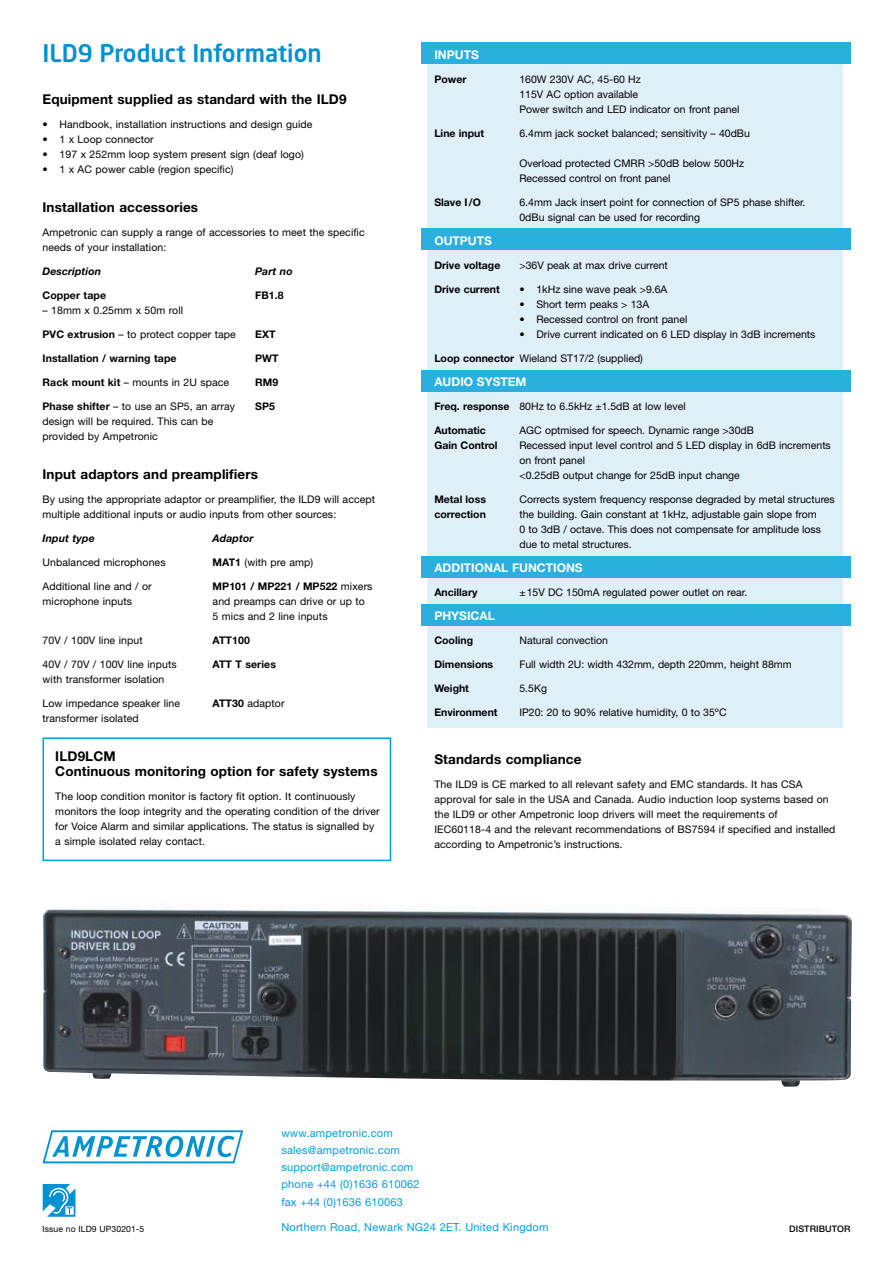
<style>
.page{position:relative;width:893px;height:1263px;background:#fff}
.page>*{position:absolute;margin:0;border:0;box-sizing:border-box;transform-origin:0 0}
.t1{font:500 24px "Neo Sans";color:#0091d2}
.t2{font:700 13.5px/15px "Helvetica Neue";letter-spacing:.01em;color:#000}
.t3{font:700 12px "Helvetica Neue";color:#fff}
.t4{font:10.95px/17.2px "Helvetica Neue";letter-spacing:.02em;color:#009ee0}
.t5{font:10.5px/15px "Helvetica Neue";letter-spacing:.01em;color:#000}
.t6{font:700 10.5px "Helvetica Neue";color:#000}
.t7{font:italic 700 10.5px "Helvetica Neue";letter-spacing:.01em;color:#000}
.t8{font:500 9px "Helvetica Neue";letter-spacing:.01em;color:#000}
.t9{font:8.7px "Helvetica Neue";letter-spacing:.01em;color:#000}
.s1{font-weight:700}
.s2{font-weight:400}
</style>
<div class="page">
<svg style="left:43px;top:1184px;width:32px;height:33px"></svg>
<svg style="left:43px;top:1130px;width:200px;height:33px"></svg>
<div style="left:428px;top:49px;width:415px;height:679px;background:#dfeff8"></div>
<div style="left:421px;top:228px;width:429px;height:22px;background:#29b0df"></div>
<div style="left:421px;top:370px;width:429px;height:22px;background:#29b0df"></div>
<div style="left:421px;top:556px;width:429px;height:22px;background:#29b0df"></div>
<div style="left:421px;top:604px;width:429px;height:21px;background:#29b0df"></div>
<div style="left:421px;top:43px;width:429px;height:21px;background:#29b0df"></div>
<img style="left:43px;top:904px;width:809px;height:183px">
<div style="left:43px;top:737px;width:348px;height:124px;border:2px solid #009ee0"></div>
<h1 class="t1" style="left:43px;top:38px;width:281px">ILD9 Product Information</h1>
<p class="t2" style="left:43px;top:92px;width:306px">Equipment supplied as standard with the ILD9</p>
<p class="t5" style="left:43px;top:117px;width:272px">• Handbook, installation instructions and design guide</p>
<p class="t5" style="left:43px;top:132px;width:113px">• 1 x Loop connector</p>
<p class="t5" style="left:43px;top:147px;width:263px">• 197 x 252mm loop system present sign (deaf logo)</p>
<p class="t5" style="left:43px;top:162px;width:193px">• 1 x AC power cable (region specific)</p>
<p class="t2" style="left:43px;top:200px;width:157px">Installation accessories</p>
<p class="t5" style="left:43px;top:225px;width:324px">Ampetronic can supply a range of accessories to meet the specific needs of your installation:</p>
<p class="t7" style="left:43px;top:265px;width:60px">Description</p>
<p class="t7" style="left:255px;top:265px;width:39px">Part no</p>
<p class="t6" style="left:43px;top:289px;width:65px">Copper tape</p>
<p class="t6" style="left:255px;top:289px;width:30px">FB1.8</p>
<p class="t5" style="left:43px;top:303px;width:142px">– 18mm x 0.25mm x 50m roll</p>
<p class="t5" style="left:43px;top:327px;width:195px"><span class="s1">PVC extrusion</span> – to protect copper tape</p>
<p class="t6" style="left:255px;top:328px;width:22px">EXT</p>
<p class="t6" style="left:43px;top:352px;width:136px">Installation / warning tape</p>
<p class="t6" style="left:255px;top:352px;width:25px">PWT</p>
<p class="t5" style="left:43px;top:375px;width:188px"><span class="s1">Rack mount kit</span> – mounts in 2U space</p>
<p class="t6" style="left:255px;top:376px;width:25px">RM9</p>
<p class="t5" style="left:43px;top:399px;width:194px"><span class="s1">Phase shifter</span> – to use an SP5, an array</p>
<p class="t6" style="left:255px;top:400px;width:21px">SP5</p>
<p class="t5" style="left:43px;top:414px;width:172px">design will be required. This can be provided by Ampetronic</p>
<p class="t2" style="left:43px;top:467px;width:217px">Input adaptors and preamplifiers</p>
<p class="t5" style="left:43px;top:492px;width:334px">By using the appropriate adaptor or preamplifier, the ILD9 will accept multiple additional inputs or audio inputs from other sources:</p>
<p class="t7" style="left:43px;top:532px;width:54px">Input type</p>
<p class="t7" style="left:213px;top:532px;width:42px">Adaptor</p>
<p class="t5" style="left:43px;top:555px;width:125px">Unbalanced microphones</p>
<p class="t5" style="left:213px;top:555px;width:102px"><span class="s1">MAT1</span> (with pre amp)</p>
<p class="t5" style="left:43px;top:579px;width:111px">Additional line and / or</p>
<p class="t6" style="left:213px;top:580px;width:161px">MP101 / MP221 / MP522 <span class="s2">mixers</span></p>
<p class="t5" style="left:43px;top:594px;width:91px">microphone inputs</p>
<p class="t5" style="left:213px;top:594px;width:154px">and preamps can drive or up to<br>5 mics and 2 line inputs</p>
<p class="t5" style="left:43px;top:633px;width:102px">70V / 100V line input</p>
<p class="t6" style="left:213px;top:634px;width:39px">ATT100</p>
<p class="t5" style="left:43px;top:657px;width:136px">40V / 70V / 100V line inputs</p>
<p class="t6" style="left:213px;top:658px;width:65px">ATT T series</p>
<p class="t5" style="left:43px;top:672px;width:123px">with transformer isolation</p>
<p class="t5" style="left:43px;top:696px;width:139px">Low impedance speaker line</p>
<p class="t5" style="left:213px;top:696px;width:73px"><span class="s1">ATT30</span> adaptor</p>
<p class="t5" style="left:43px;top:711px;width:98px">transformer isolated</p>
<p class="t2" style="left:55px;top:749px;width:324px">ILD9LCM<br>Continuous monitoring option for safety systems</p>
<p class="t5" style="left:55px;top:789px;width:326px">The loop condition monitor is factory fit option. It continuously monitors the loop integrity and the operating condition of the driver for Voice Alarm and similar applications. The status is signalled by a simple isolated relay contact.</p>
<p class="t3" style="left:434px;top:47px;width:46px">INPUTS</p>
<p class="t6" style="left:434px;top:73px;width:34px">Power</p>
<p class="t5" style="left:519px;top:71px;width:222px">160W 230V AC, 45-60 Hz<br>115V AC option available<br>Power switch and LED indicator on front panel</p>
<p class="t6" style="left:434px;top:127px;width:51px">Line input</p>
<p class="t5" style="left:519px;top:125px;width:232px">6.4mm jack socket balanced; sensitivity – 40dBu</p>
<p class="t5" style="left:519px;top:155px;width:226px">Overload protected CMRR &gt;50dB below 500Hz<br>Recessed control on front panel</p>
<p class="t6" style="left:434px;top:196px;width:48px">Slave I/O</p>
<p class="t5" style="left:519px;top:194px;width:288px">6.4mm Jack insert point for connection of SP5 phase shifter.<br>0dBu signal can be used for recording</p>
<p class="t3" style="left:434px;top:233px;width:59px">OUTPUTS</p>
<p class="t6" style="left:434px;top:259px;width:68px">Drive voltage</p>
<p class="t5" style="left:519px;top:257px;width:150px">&gt;36V peak at max drive current</p>
<p class="t6" style="left:434px;top:283px;width:67px">Drive current</p>
<p class="t5" style="left:519px;top:281px;width:149px">• 1kHz sine wave peak &gt;9.6A</p>
<p class="t5" style="left:519px;top:296px;width:131px">• Short term peaks &gt; 13A</p>
<p class="t5" style="left:519px;top:311px;width:169px">• Recessed control on front panel</p>
<p class="t5" style="left:519px;top:326px;width:298px">• Drive current indicated on 6 LED display in 3dB increments</p>
<p class="t5" style="left:434px;top:350px;width:210px"><span class="s1">Loop connector</span> Wieland ST17/2 (supplied)</p>
<p class="t3" style="left:434px;top:374px;width:94px">AUDIO SYSTEM</p>
<p class="t5" style="left:434px;top:398px;width:253px"><span class="s1">Freq. response</span> 80Hz to 6.5kHz ±1.5dB at low level</p>
<p class="t6" style="left:434px;top:424px;width:53px">Automatic</p>
<p class="t5" style="left:519px;top:422px;width:236px">AGC optmised for speech. Dynamic range &gt;30dB</p>
<p class="t6" style="left:434px;top:439px;width:65px">Gain Control</p>
<p class="t5" style="left:519px;top:437px;width:313px">Recessed input level control and 5 LED display in 6dB increments on front panel<br>&lt;0.25dB output change for 25dB input change</p>
<p class="t6" style="left:434px;top:493px;width:53px">Metal loss</p>
<p class="t5" style="left:519px;top:491px;width:317px">Corrects system frequency response degraded by metal structures</p>
<p class="t6" style="left:434px;top:508px;width:53px">correction</p>
<p class="t5" style="left:519px;top:506px;width:303px">the building. Gain constant at 1kHz, adjustable gain slope from<br>0 to 3dB / octave. This does not compensate for amplitude loss due to metal structures.</p>
<p class="t3" style="left:434px;top:560px;width:150px">ADDITIONAL FUNCTIONS</p>
<p class="t6" style="left:434px;top:586px;width:45px">Ancillary</p>
<p class="t5" style="left:519px;top:584px;width:229px">±15V DC 150mA regulated power outlet on rear.</p>
<p class="t3" style="left:434px;top:608px;width:62px">PHYSICAL</p>
<p class="t6" style="left:434px;top:634px;width:40px">Cooling</p>
<p class="t5" style="left:519px;top:632px;width:90px">Natural convection</p>
<p class="t6" style="left:434px;top:658px;width:60px">Dimensions</p>
<p class="t5" style="left:519px;top:656px;width:274px">Full width 2U: width 432mm, depth 220mm, height 88mm</p>
<p class="t6" style="left:434px;top:682px;width:36px">Weight</p>
<p class="t5" style="left:519px;top:680px;width:29px">5.5Kg</p>
<p class="t6" style="left:434px;top:706px;width:65px">Environment</p>
<p class="t5" style="left:519px;top:704px;width:209px">IP20: 20 to 90% relative humidity, 0 to 35ºC</p>
<p class="t2" style="left:434px;top:751px;width:149px">Standards compliance</p>
<p class="t5" style="left:434px;top:776px;width:403px">The ILD9 is CE marked to all relevant safety and EMC standards. It has CSA approval for sale in the USA and Canada. Audio induction loop systems based on the ILD9 or other Ampetronic loop drivers will meet the requirements of IEC60118-4 and the relevant recommendations of BS7594 if specified and installed according to Ampetronic’s instructions.</p>
<p class="t4" style="left:281px;top:1124px;width:140px">www.ampetronic.com sales@ampetronic.com support@ampetronic.com phone +44 (0)1636 610062 fax +44 (0)1636 610063</p>
<p class="t4" style="left:281px;top:1219px;width:269px">Northern Road, Newark NG24 2ET. United Kingdom</p>
<p class="t9" style="left:43px;top:1223px;width:103px">Issue no ILD9 UP30201-5</p>
<p class="t8" style="left:789px;top:1223px;width:63px">DISTRIBUTOR</p>
</div>
